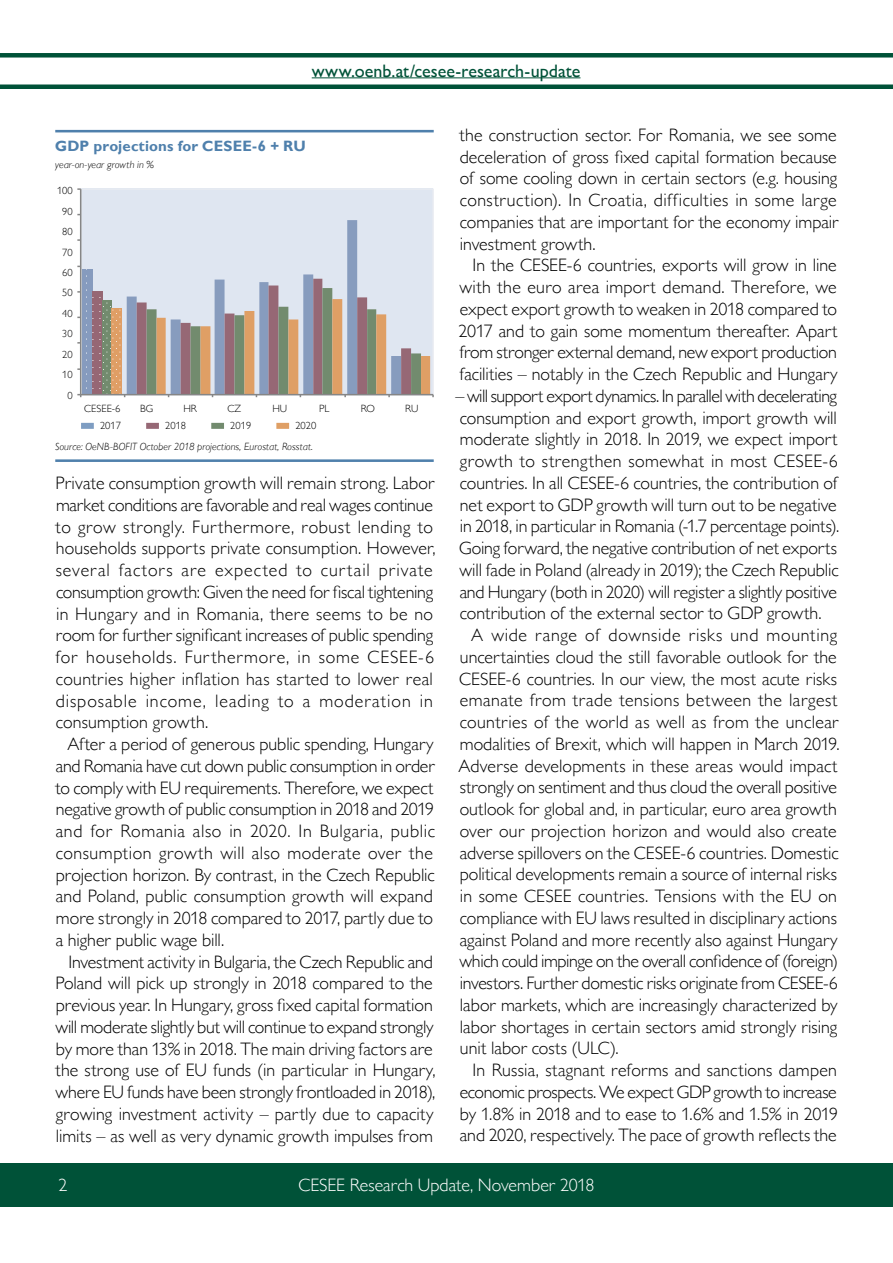
<style>
.page{position:relative;width:893px;height:1263px;background:#fff}
.page>*{position:absolute;margin:0;border:0;box-sizing:border-box;transform-origin:0 0}
.t1{font:300 18px/21.8px "Gill Sans MT Pro";color:#000;text-align:justify}
.t2{font:300 18px "Gill Sans MT Pro";letter-spacing:-.025em;color:#000}
.t3{font:300 18px "Gill Sans MT Pro";letter-spacing:.02em;color:#000}
.t4{font:300 18px "Gill Sans MT Pro";letter-spacing:-.02em;color:#000}
.t5{font:300 18px "Gill Sans MT Pro";letter-spacing:.025em;color:#000}
.t6{font:300 18px "Gill Sans MT Pro";letter-spacing:.035em;color:#000}
.t7{font:500 18px "Gill Sans MT Pro";color:#005238}
.t8{font:300 18px "Gill Sans MT Pro";letter-spacing:-.005em;color:#fff}
.t9{font:700 15px "Gill Sans MT Pro";letter-spacing:.01em;color:#4f80ac}
.t10{font:italic 300 10.5px "Gill Sans MT Pro";letter-spacing:.01em;color:#000}
.t11{font:300 10.5px/20.4px "Gill Sans MT Pro";color:#000;text-align:right}
</style>
<div class="page">
<hr style="left:312px;top:77px;width:268px;height:1px;background:#005238">
<div style="left:0;top:53px;width:893px;height:5px;background:#005238"></div>
<div style="left:0;top:84px;width:893px;height:5px;background:#005238"></div>
<div style="left:0;top:1163px;width:893px;height:44px;background:#005238"></div>
<hr style="left:55px;top:130px;width:379px;height:2px;background:#4f80ac">
<hr style="left:55px;top:459px;width:379px;height:3px;background:#4f80ac">
<div style="left:81px;top:423px;width:13px;height:6px;background:#7e9dc2"></div>
<div style="left:80px;top:189px;width:353px;height:205px;background:#dfe6f1"></div>
<div style="left:80px;top:188px;width:354px;height:207px;border:2px solid #e8ebf1"></div>
<div style="left:83px;top:269px;width:10px;height:125px;background:#869bbe"></div>
<svg style="left:127px;top:220px;width:231px;height:174px"></svg>
<div style="left:93px;top:291px;width:10px;height:103px;background:#966774"></div>
<svg style="left:103px;top:301px;width:9px;height:93px"></svg>
<svg style="left:112px;top:308px;width:10px;height:86px"></svg>
<hr style="left:81px;top:394px;width:352px;height:1px;background:#868686">
<svg style="left:137px;top:279px;width:297px;height:118px"></svg>
<hr style="left:80px;top:189px;width:1px;height:206px;background:#868686">
<div style="left:146px;top:423px;width:13px;height:6px;background:#966875"></div>
<div style="left:211px;top:423px;width:13px;height:6px;background:#728b6e"></div>
<div style="left:276px;top:423px;width:13px;height:6px;background:#df9f65"></div>
<p class="t7" style="left:312px;top:60px;width:270px">www.oenb.at/cesee-research-update</p>
<p class="t9" style="left:55px;top:137px;width:252px">GDP projections for CESEE-6 + RU</p>
<p class="t10" style="left:55px;top:159px;width:100px">year-on-year growth in %</p>
<p class="t11" style="left:57px;top:180px;width:17px">100<br>90<br>80<br>70<br>60<br>50<br>40<br>30<br>20<br>10<br>0</p>
<p class="t11" style="left:84px;top:398px;width:38px">CESEE-6</p>
<p class="t11" style="left:140px;top:398px;width:14px">BG</p>
<p class="t11" style="left:183px;top:398px;width:15px">HR</p>
<p class="t11" style="left:227px;top:398px;width:15px">CZ</p>
<p class="t11" style="left:272px;top:398px;width:16px">HU</p>
<p class="t11" style="left:319px;top:398px;width:12px">PL</p>
<p class="t11" style="left:361px;top:398px;width:16px">RO</p>
<p class="t11" style="left:405px;top:398px;width:15px">RU</p>
<p class="t11" style="left:100px;top:415px;width:22px">2017</p>
<p class="t11" style="left:165px;top:415px;width:22px">2018</p>
<p class="t11" style="left:230px;top:415px;width:22px">2019</p>
<p class="t11" style="left:295px;top:415px;width:22px">2020</p>
<p class="t10" style="left:55px;top:441px;width:259px">Source: OeNB-BOFIT October 2018 projections, Eurostat, Rosstat.</p>
<p class="t1" style="left:56px;top:472px;width:381px;text-align:left">Private consumption growth will remain strong. Labor market conditions are favorable and real wages continue to grow strongly. Furthermore, robust lending to households supports private consumption. However, several factors are expected to curtail private consumption growth: Given the need for fiscal tightening in Hungary and in Romania, there seems to be no room for further significant increases of public spending for households. Furthermore, in some CESEE-6 countries higher inflation has started to lower real disposable income, leading to a moderation in consumption growth.</p>
<p class="t1" style="left:56px;top:733px;width:381px;text-indent:12px">After a period of generous public spending, Hungary and Romania have cut down public consumption in order to comply with EU requirements. Therefore, we expect negative growth of public consumption in 2018 and 2019 and for Romania also in 2020. In Bulgaria, public consumption growth will also moderate over the projection horizon. By contrast, in the Czech Republic and Poland, public consumption growth will expand more strongly in 2018 compared to 2017, partly due to a higher public wage bill.</p>
<p class="t1" style="left:56px;top:950px;width:381px;text-align:center">Investment activity in Bulgaria, the Czech Republic and Poland will pick up strongly in 2018 compared to the previous year. In Hungary, gross fixed capital formation will moderate slightly but will continue to expand strongly by more than 13% in 2018. The main driving factors are the strong use of EU funds (in particular in Hungary, where EU funds have been strongly frontloaded in 2018), growing investment activity – partly due to capacity limits – as well as very dynamic growth impulses from</p>
<p class="t1" style="left:459px;top:124px;width:381px">the construction sector. For Romania, we see some deceleration of gross fixed capital formation because of some cooling down in certain sectors (e.g. housing construction). In Croatia, difficulties in some large companies that are important for the economy impair investment growth.</p>
<p class="t1" style="left:459px;top:254px;width:381px;text-indent:14px">In the CESEE-6 countries, exports will grow in line with the euro area import demand. Therefore, we expect export growth to weaken in 2018 compared to 2017 and to gain some momentum thereafter. Apart from stronger external demand, new export production facilities – notably in the Czech Republic and Hungary</p>
<p class="t2" style="left:455px;top:385px;width:383px">– will support export dynamics. In parallel with decelerating</p>
<p class="t1" style="left:460px;top:406px;width:378px">consumption and export growth, import growth will</p>
<p class="t1" style="left:460px;top:428px;width:379px">moderate slightly in 2018. In 2019, we expect import</p>
<p class="t3" style="left:460px;top:450px;width:380px">growth to strengthen somewhat in most CESEE-6</p>
<p class="t1" style="left:460px;top:472px;width:380px">countries. In all CESEE-6 countries, the contribution of</p>
<p class="t1" style="left:460px;top:493px;width:379px">net export to GDP growth will turn out to be negative</p>
<p class="t1" style="left:460px;top:515px;width:381px">in 2018, in particular in Romania (-1.7 percentage points).</p>
<p class="t1" style="left:459px;top:537px;width:379px">Going forward, the negative contribution of net exports</p>
<p class="t1" style="left:459px;top:559px;width:381px">will fade in Poland (already in 2019); the Czech Republic</p>
<p class="t1" style="left:460px;top:580px;width:379px">and Hungary (both in 2020) will register a slightly positive</p>
<p class="t1" style="left:460px;top:602px;width:363px">contribution of the external sector to GDP growth.</p>
<p class="t6" style="left:471px;top:624px;width:367px">A wide range of downside risks und mounting</p>
<p class="t1" style="left:460px;top:646px;width:378px">uncertainties cloud the still favorable outlook for the</p>
<p class="t1" style="left:459px;top:667px;width:379px">CESEE-6 countries. In our view, the most acute risks</p>
<p class="t5" style="left:460px;top:689px;width:380px">emanate from trade tensions between the largest</p>
<p class="t3" style="left:460px;top:711px;width:381px">countries of the world as well as from the unclear</p>
<p class="t1" style="left:460px;top:733px;width:381px">modalities of Brexit, which will happen in March 2019.</p>
<p class="t1" style="left:458px;top:754px;width:381px">Adverse developments in these areas would impact</p>
<p class="t1" style="left:460px;top:776px;width:379px">strongly on sentiment and thus cloud the overall positive</p>
<p class="t1" style="left:460px;top:798px;width:379px">outlook for global and, in particular, euro area growth</p>
<p class="t1" style="left:460px;top:820px;width:379px">over our projection horizon and would also create</p>
<p class="t1" style="left:460px;top:841px;width:381px">adverse spillovers on the CESEE-6 countries. Domestic</p>
<p class="t1" style="left:460px;top:863px;width:379px">political developments remain a source of internal risks</p>
<p class="t1" style="left:460px;top:885px;width:378px">in some CESEE countries. Tensions with the EU on</p>
<p class="t1" style="left:460px;top:907px;width:378px">compliance with EU laws resulted in disciplinary actions</p>
<p class="t1" style="left:460px;top:928px;width:379px">against Poland and more recently also against Hungary</p>
<p class="t4" style="left:459px;top:950px;width:380px">which could impinge on the overall confidence of (foreign)</p>
<p class="t1" style="left:460px;top:972px;width:379px">investors. Further domestic risks originate from CESEE-6</p>
<p class="t1" style="left:460px;top:994px;width:379px">labor markets, which are increasingly characterized by</p>
<p class="t1" style="left:460px;top:1015px;width:379px">labor shortages in certain sectors amid strongly rising</p>
<p class="t1" style="left:460px;top:1037px;width:160px">unit labor costs (ULC).</p>
<p class="t1" style="left:472px;top:1059px;width:366px">In Russia, stagnant reforms and sanctions dampen</p>
<p class="t2" style="left:460px;top:1081px;width:379px">economic prospects. We expect GDP growth to increase</p>
<p class="t1" style="left:460px;top:1102px;width:380px">by 1.8% in 2018 and to ease to 1.6% and 1.5% in 2019</p>
<p class="t1" style="left:460px;top:1124px;width:379px">and 2020, respectively. The pace of growth reflects the</p>
<p class="t8" style="left:59px;top:1174px;width:10px">2</p>
<p class="t8" style="left:298px;top:1174px;width:298px">CESEE Research Update, November 2018</p>
</div>
